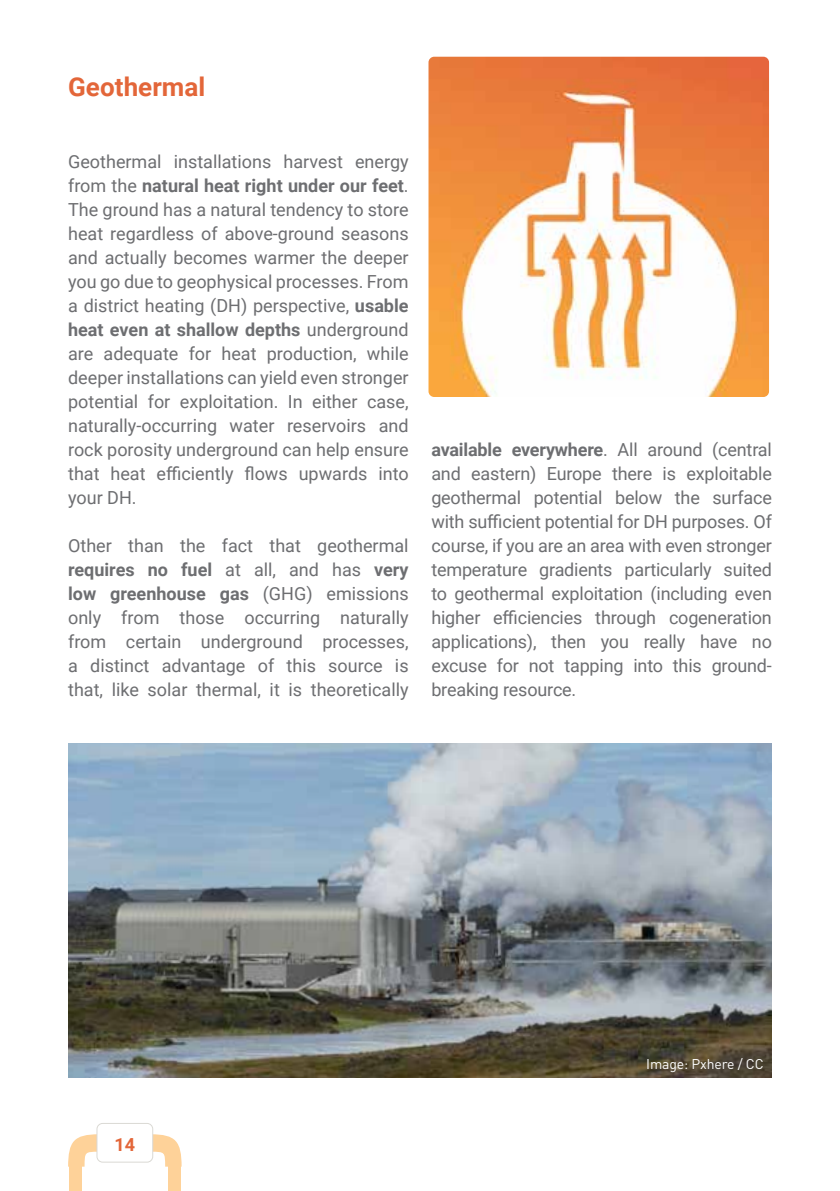
<style>
.page{position:relative;width:840px;height:1191px;background:#fff}
.page>*{position:absolute;margin:0;border:0;box-sizing:border-box;transform-origin:0 0}
.t1{font:700 26px "Roboto";color:#e36639}
.t2{font:18px/24px "Roboto";color:#6d6e71;text-align:justify}
.t3{font:700 18px "Roboto";color:#e36639}
.t4{font:14px "DIN Pro";letter-spacing:-.01em;color:#fff}
.s1{font-weight:700}
</style>
<div class="page">
<img style="left:428px;top:57px;width:340px;height:340px">
<div style="left:168px;top:1158px;width:12px;height:33px;background:#fed299"></div>
<svg style="left:150px;top:1134px;width:31px;height:32px"></svg>
<div style="left:70px;top:1158px;width:12px;height:33px;background:#fed299"></div>
<svg style="left:68px;top:1134px;width:28px;height:32px"></svg>
<div style="left:97px;top:1123px;width:56px;height:39px;background:#fff;border-radius:6px"></div>
<div style="left:96px;top:1123px;width:57px;height:39px;border:1px solid #dad9d4;border-radius:6px"></div>
<img style="left:68px;top:743px;width:703px;height:334px">
<h1 class="t1" style="left:68px;top:69px;width:138px">Geothermal</h1>
<p class="t2" style="left:68px;top:149px;width:342px">Geothermal installations harvest energy from the <span class="s1">natural heat right under our feet</span>.<br>The ground has a natural tendency to store heat regardless of above-ground seasons and actually becomes warmer the deeper you go due to geophysical processes. From a district heating (DH) perspective, <span class="s1">usable heat even at shallow depths</span> underground are adequate for heat production, while deeper installations can yield even stronger potential for exploitation. In either case, naturally-occurring water reservoirs and rock porosity underground can help ensure that heat efficiently flows upwards into your DH.</p>
<p class="t2" style="left:68px;top:533px;width:342px">Other than the fact that geothermal <span class="s1">requires no fuel</span> at all, and has <span class="s1">very low greenhouse gas</span> (GHG) emissions only from those occurring naturally from certain underground processes, a distinct advantage of this source is that, like solar thermal, it is theoretically</p>
<p class="t2" style="left:431px;top:437px;width:342px"><span class="s1">available everywhere</span>. All around (central and eastern) Europe there is exploitable geothermal potential below the surface with sufficient potential for DH purposes. Of course, if you are an area with even stronger temperature gradients particularly suited to geothermal exploitation (including even higher efficiencies through cogeneration applications), then you really have no excuse for not tapping into this ground&shy;breaking resource.</p>
<p class="t3" style="left:114px;top:1131px;width:22px">14</p>
<p class="t4" style="left:646px;top:1054px;width:119px">Image: Pxhere / CC</p>
</div>
